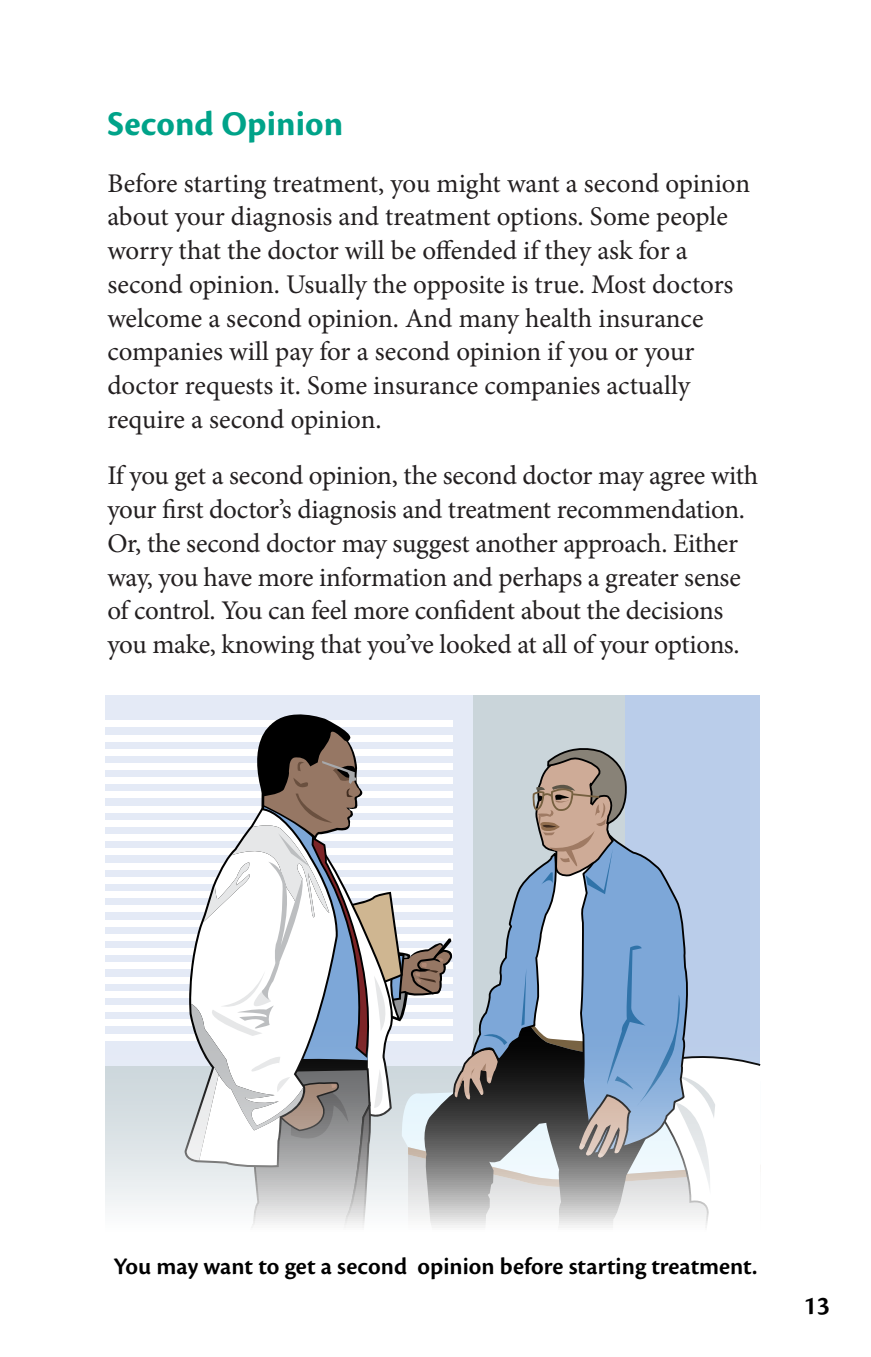
<style>
.page{position:relative;width:871px;height:1357px;background:#fff}
.page>*{position:absolute;margin:0;border:0;box-sizing:border-box;transform-origin:0 0}
.subhead_a{font:700 36px "Cronos Pro";letter-spacing:.005em;color:#00a389}
.text{font:27px/33.8px "Minion Pro";letter-spacing:-.01em;color:#231f20}
.t1{font:600 27px "Cronos Pro";color:#000}
.t2{font:600 24.75px "Cronos Pro";color:#000}
</style>
<div class="page">
<svg style="left:106px;top:695px;width:520px;height:513px;background:#dae2e5"></svg>
<div style="left:106px;top:695px;width:367px;height:371px;background:#e4eaf6"></div>
<div style="left:106px;top:721px;width:347px;height:6px;background:#fff"></div>
<div style="left:106px;top:735px;width:347px;height:6px;background:#fff"></div>
<div style="left:106px;top:749px;width:347px;height:6px;background:#fff"></div>
<div style="left:106px;top:763px;width:347px;height:6px;background:#fff"></div>
<div style="left:106px;top:777px;width:347px;height:7px;background:#fff"></div>
<div style="left:106px;top:792px;width:347px;height:6px;background:#fff"></div>
<div style="left:106px;top:963px;width:347px;height:6px;background:#fff"></div>
<div style="left:106px;top:977px;width:347px;height:6px;background:#fff"></div>
<div style="left:106px;top:991px;width:347px;height:6px;background:#fff"></div>
<div style="left:106px;top:1005px;width:347px;height:7px;background:#fff"></div>
<div style="left:106px;top:1020px;width:347px;height:6px;background:#fff"></div>
<div style="left:106px;top:1034px;width:347px;height:6px;background:#fff"></div>
<div style="left:106px;top:806px;width:347px;height:6px;background:#fff"></div>
<div style="left:106px;top:820px;width:347px;height:6px;background:#fff"></div>
<div style="left:106px;top:834px;width:347px;height:7px;background:#fff"></div>
<div style="left:106px;top:849px;width:347px;height:6px;background:#fff"></div>
<div style="left:106px;top:863px;width:347px;height:6px;background:#fff"></div>
<div style="left:106px;top:877px;width:347px;height:6px;background:#fff"></div>
<div style="left:106px;top:891px;width:347px;height:7px;background:#fff"></div>
<div style="left:106px;top:906px;width:347px;height:6px;background:#fff"></div>
<div style="left:106px;top:920px;width:347px;height:6px;background:#fff"></div>
<div style="left:106px;top:934px;width:347px;height:6px;background:#fff"></div>
<div style="left:106px;top:948px;width:347px;height:7px;background:#fff"></div>
<svg style="left:187px;top:705px;width:574px;height:523px"></svg>
<h3 class="subhead_a" style="left:107px;top:104px;width:237px">Second Opinion</h3>
<p class="text" style="left:107px;top:166px;width:644px">Before starting treatment, you might want a second opinion about your diagnosis and treatment options. Some people worry that the doctor will be offended if they ask for a second opinion. Usually the opposite is true. Most doctors welcome a second opinion. And many health insurance companies will pay for a second opinion if you or your doctor requests it. Some insurance companies actually require a second opinion.</p>
<p class="text" style="left:107px;top:459px;width:652px">If you get a second opinion, the second doctor may agree with your first doctor’s diagnosis and treatment recommendation.<br>Or, the second doctor may suggest another approach. Either way, you have more information and perhaps a greater sense of control. You can feel more confident about the decisions you make, knowing that you’ve looked at all of your options.</p>
<p class="t2" style="left:113px;top:1252px;width:645px">You may want to get a second opinion before starting treatment.</p>
<p class="t1" style="left:803px;top:1289px;width:28px">13</p>
</div>
